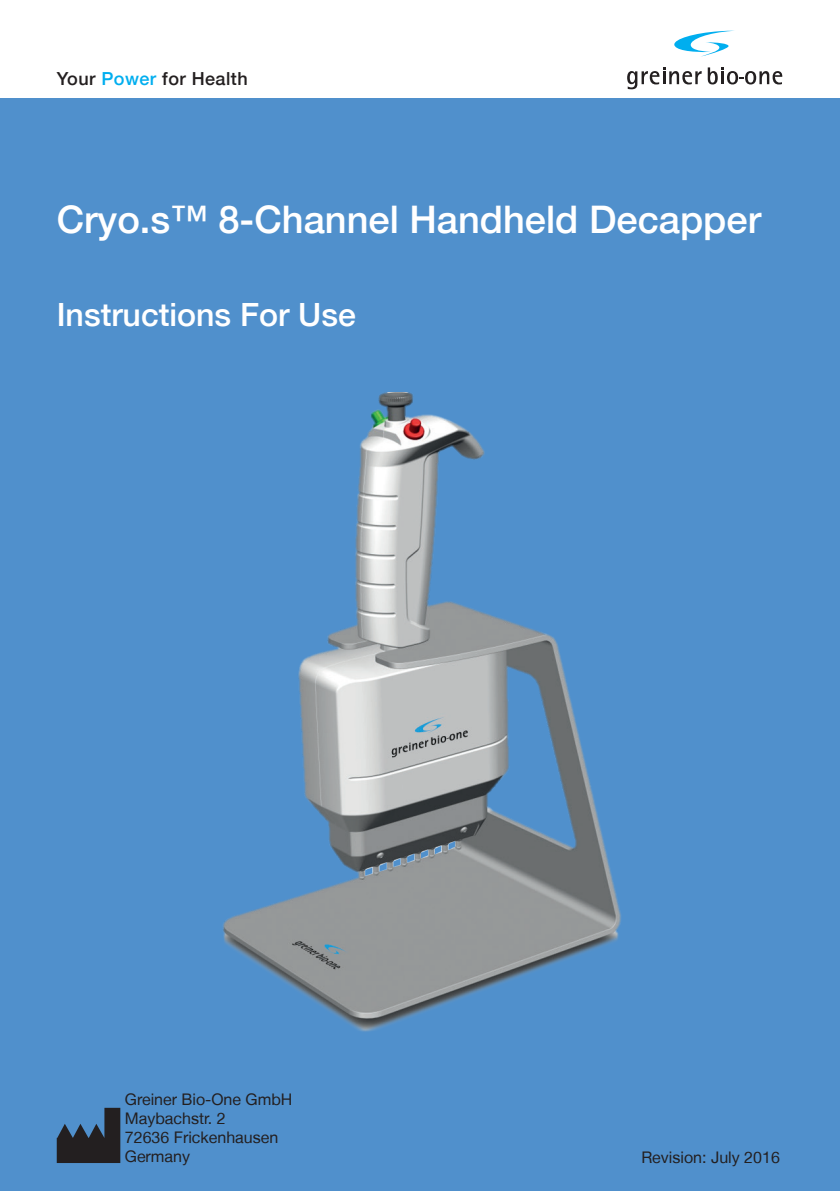
<style>
.page{position:relative;width:840px;height:1191px;background:#fff}
.page>*{position:absolute;margin:0;border:0;box-sizing:border-box;transform-origin:0 0}
.t1{font:500 38px "Helvetica Neue LT";color:#fff}
.t2{font:500 32px "Helvetica Neue LT";color:#fff}
.t3{font:500 18px "Helvetica Neue LT";letter-spacing:.025em;color:#231f20}
.t4{font:16px/19.2px "Helvetica Neue LT";color:#231f20}
.s1{color:#00aeef}
</style>
<div class="page">
<div style="left:0;top:98px;width:839px;height:1093px;background:#5090cc"></div>
<svg style="left:674px;top:31px;width:57px;height:26px"></svg>
<svg style="left:627px;top:67px;width:74px;height:22px"></svg>
<svg style="left:707px;top:67px;width:74px;height:17px"></svg>
<svg style="left:57px;top:1107px;width:63px;height:56px"></svg>
<img style="left:223px;top:393px;width:398px;height:639px">
<p class="t3" style="left:57px;top:68px;width:192px">Your <span class="s1">Power</span> for Health</p>
<h1 class="t1" style="left:57px;top:197px;width:705px">Cryo.s™ 8-Channel Handheld Decapper</h1>
<h2 class="t2" style="left:57px;top:296px;width:300px">Instructions For Use</h2>
<p class="t4" style="left:125px;top:1089px;width:169px">Greiner Bio-One GmbH<br>Maybachstr. 2<br>72636 Frickenhausen<br>Germany</p>
<p class="t4" style="left:641px;top:1147px;width:140px">Revision: July 2016</p>
</div>
